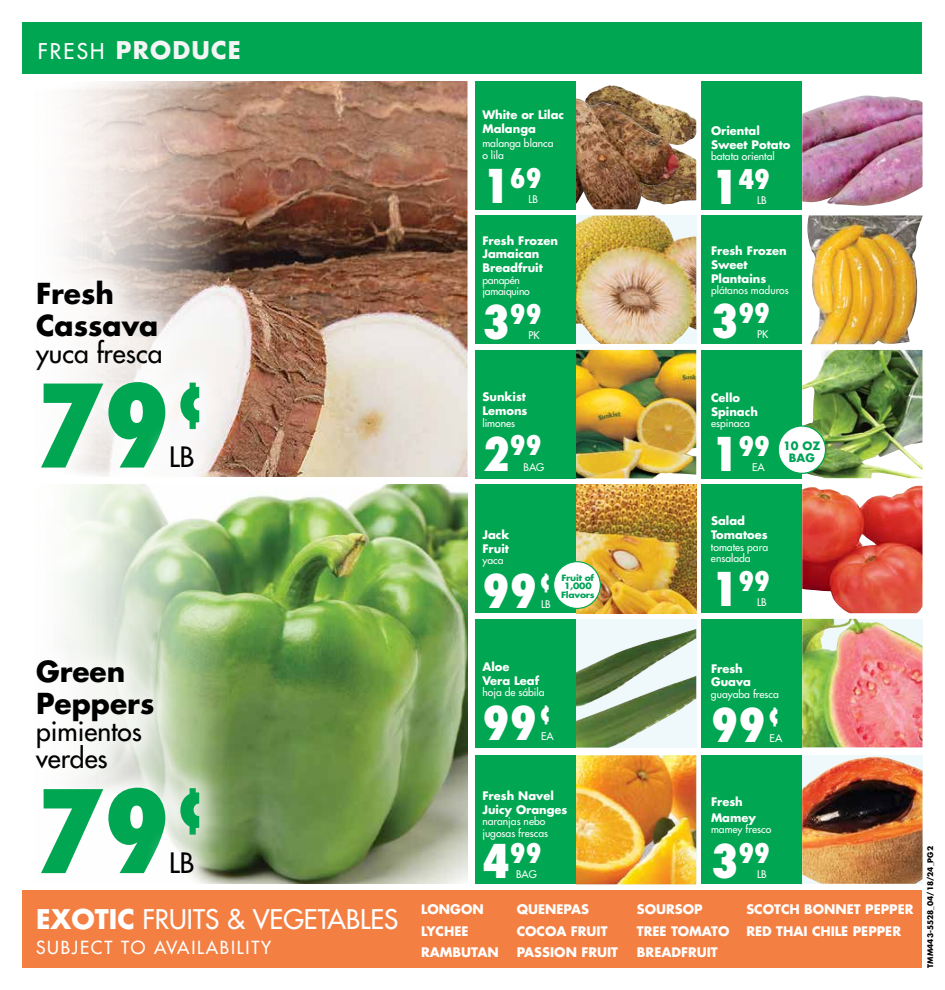
<style>
.page{position:relative;width:945px;height:990px;background:#fff}
.page>*{position:absolute;margin:0;border:0;box-sizing:border-box;transform-origin:0 0}
.t1{font:800 condensed 111.38px "Futura Std";color:#00a651}
.t2{font:800 condensed 45.25px "Futura Std";color:#fff}
.t3{font:700 28.12px/31.8px "Futura Std";color:#000}
.t4{font:500 27.38px "Futura Std";color:#000}
.t5{font:500 26.5px/27.1px "Futura Std";color:#000}
.t6{font:800 condensed 26.38px "Futura Std";color:#fff}
.t7{font:500 26.38px "Futura Std";color:#fff}
.t8{font:700 23.75px "Futura Std";letter-spacing:.05em;color:#f3f4f4}
.t9{font:500 17.62px "Futura Std";letter-spacing:.1em;color:#fff}
.t10{font:700 12.88px/21.2px "Futura Std";color:#fff}
.t11{font:700 11.5px/13.8px "Futura Std";color:#fff}
.t12{font:700 11.25px/11.2px "Futura Std";color:#00a258;text-align:center}
.t13{font:500 10.38px/11.5px "Futura Std";color:#fff}
.t14{font:500 10.38px/11.5px "Futura Std";letter-spacing:-.02em;color:#fff}
.t15{font:700 8.38px/8.4px "Futura Std";letter-spacing:-.025em;color:#00a258;text-align:center;scale:1.1 1}
.t16{font:700 7.5px "Futura Std";color:#000}
.s1{font-weight:500;font-size:21.12px;color:#fff}
.s2{font-weight:700}
.s3{font-size:45.25px}
</style>
<div class="page">
<div style="left:475px;top:81px;width:221px;height:128px;background:#00a651"></div>
<div style="left:22px;top:22px;width:900px;height:52px;background:#00a651"></div>
<div style="left:701px;top:81px;width:221px;height:128px;background:#00a651"></div>
<div style="left:475px;top:350px;width:221px;height:128px;background:#00a651"></div>
<div style="left:701px;top:350px;width:221px;height:128px;background:#00a651"></div>
<div style="left:475px;top:215px;width:221px;height:129px;background:#00a651"></div>
<div style="left:701px;top:215px;width:221px;height:129px;background:#00a651"></div>
<div style="left:475px;top:484px;width:221px;height:129px;background:#00a651"></div>
<div style="left:701px;top:484px;width:221px;height:129px;background:#00a651"></div>
<div style="left:475px;top:619px;width:221px;height:128px;background:#00a651"></div>
<div style="left:475px;top:755px;width:221px;height:129px;background:#00a651"></div>
<div style="left:701px;top:619px;width:221px;height:128px;background:#00a651"></div>
<div style="left:701px;top:755px;width:221px;height:129px;background:#00a651"></div>
<img style="left:64px;top:81px;width:404px;height:396px">
<img style="left:67px;top:484px;width:401px;height:400px">
<div style="left:576px;top:81px;width:120px;height:128px;background:#fff"></div>
<img style="left:586px;top:85px;width:110px;height:58px">
<img style="left:678px;top:143px;width:18px;height:59px">
<img style="left:576px;top:350px;width:120px;height:128px">
<img style="left:576px;top:215px;width:120px;height:129px">
<img style="left:576px;top:484px;width:120px;height:129px">
<div style="left:576px;top:619px;width:120px;height:129px;background:#eff8fa"></div>
<img style="left:576px;top:629px;width:120px;height:119px">
<img style="left:576px;top:755px;width:120px;height:129px">
<div style="left:802px;top:81px;width:120px;height:128px;background:#fff"></div>
<img style="left:802px;top:95px;width:120px;height:111px">
<img style="left:802px;top:350px;width:120px;height:128px">
<div style="left:802px;top:215px;width:120px;height:129px;background:#fff"></div>
<img style="left:807px;top:215px;width:115px;height:130px">
<img style="left:802px;top:486px;width:120px;height:127px">
<img style="left:802px;top:619px;width:120px;height:128px">
<img style="left:802px;top:757px;width:120px;height:127px">
<div style="left:10px;top:255px;width:177px;height:141px;background:#fff;opacity:.6"></div>
<div style="left:10px;top:634px;width:170px;height:161px;background:#fff;opacity:.6"></div>
<div style="left:15px;top:356px;width:211px;height:138px;background:#fff"></div>
<div style="left:15px;top:762px;width:211px;height:138px;background:#fff;opacity:.6"></div>
<div style="left:144px;top:826px;width:75px;height:74px;background:#fff;opacity:.6"></div>
<div style="left:778px;top:426px;width:48px;height:47px;background:#fff;border-radius:50%"></div>
<div style="left:778px;top:425px;width:48px;height:49px;border:1px solid #00a651;border-radius:50%"></div>
<img style="left:576px;top:98px;width:102px;height:111px">
<div style="left:554px;top:562px;width:46px;height:46px;background:#fff;border-radius:50%"></div>
<div style="left:553px;top:561px;width:48px;height:48px;border:1px solid #00a651;border-radius:50%"></div>
<div style="left:22px;top:890px;width:900px;height:78px;background:#f37f42"></div>
<h3 class="t8" style="left:38px;top:34px;width:205px"><span class="s1">FRESH</span> PRODUCE</h3>
<h3 class="t3" style="left:36px;top:278px;width:124px">Fresh<br>Cassava</h3>
<h3 class="t5" style="left:36px;top:340px;width:128px">yuca fresca</h3>
<h1 class="t1" style="left:36px;top:356px;width:175px">79<sup>¢</sup></h1>
<h3 class="t4" style="left:169px;top:440px;width:27px">LB</h3>
<h3 class="t3" style="left:36px;top:655px;width:120px">Green<br>Peppers</h3>
<h3 class="t5" style="left:36px;top:718px;width:108px">pimientos verdes</h3>
<h1 class="t1" style="left:36px;top:762px;width:175px">79<sup>¢</sup></h1>
<h3 class="t4" style="left:169px;top:846px;width:27px">LB</h3>
<h3 class="t7" style="left:36px;top:903px;width:364px"><span class="s2">EXOTIC</span> FRUITS &amp; VEGETABLES</h3>
<h3 class="t9" style="left:36px;top:936px;width:237px">SUBJECT TO AVAILABILITY</h3>
<p class="t11" style="left:482px;top:108px;width:83px">White or Lilac<br>Malanga</p>
<p class="t13" style="left:482px;top:138px;width:73px">malanga blanca o lila</p>
<p class="t11" style="left:711px;top:124px;width:81px">Oriental<br>Sweet Potato</p>
<p class="t13" style="left:711px;top:151px;width:65px">batata oriental</p>
<h3 class="t6" style="left:482px;top:161px;width:61px"><span class="s3">1</span>69</h3>
<p class="t13" style="left:529px;top:193px;width:11px">LB</p>
<h3 class="t6" style="left:711px;top:163px;width:61px"><span class="s3">1</span>49</h3>
<p class="t13" style="left:757px;top:195px;width:11px">LB</p>
<p class="t11" style="left:482px;top:233px;width:77px">Fresh Frozen<br>Jamaican<br>Breadfruit</p>
<p class="t14" style="left:482px;top:274px;width:49px">panapén jamaiquino</p>
<p class="t11" style="left:711px;top:244px;width:77px">Fresh Frozen<br>Sweet<br>Plantains</p>
<p class="t13" style="left:711px;top:285px;width:79px">plátanos maduros</p>
<h3 class="t6" style="left:482px;top:298px;width:61px"><span class="s3">3</span>99</h3>
<p class="t13" style="left:529px;top:330px;width:13px">PK</p>
<h3 class="t6" style="left:711px;top:297px;width:61px"><span class="s3">3</span>99</h3>
<p class="t13" style="left:757px;top:329px;width:13px">PK</p>
<p class="t11" style="left:482px;top:390px;width:47px">Sunkist<br>Lemons</p>
<p class="t13" style="left:482px;top:417px;width:34px">limones</p>
<p class="t11" style="left:711px;top:391px;width:48px">Cello<br>Spinach</p>
<p class="t13" style="left:711px;top:418px;width:40px">espinaca</p>
<h3 class="t6" style="left:482px;top:429px;width:61px"><span class="s3">2</span>99</h3>
<p class="t13" style="left:524px;top:461px;width:22px">BAG</p>
<h3 class="t6" style="left:711px;top:430px;width:61px"><span class="s3">1</span>99</h3>
<p class="t13" style="left:752px;top:462px;width:14px">EA</p>
<p class="t12" style="left:783px;top:440px;width:39px">10 OZ<br>BAG</p>
<p class="t11" style="left:482px;top:528px;width:28px">Jack<br>Fruit</p>
<p class="t13" style="left:482px;top:555px;width:23px">yaca</p>
<p class="t11" style="left:711px;top:514px;width:58px">Salad<br>Tomatoes</p>
<p class="t13" style="left:711px;top:541px;width:59px">tomates para ensalada</p>
<h2 class="t2" style="left:482px;top:563px;width:72px">99<sup>¢</sup></h2>
<p class="t13" style="left:541px;top:599px;width:11px">LB</p>
<p class="t15" style="left:561px;top:573px;width:32px">Fruit of<br>1,000<br>Flavors</p>
<h3 class="t6" style="left:711px;top:565px;width:61px"><span class="s3">1</span>99</h3>
<p class="t13" style="left:757px;top:597px;width:11px">LB</p>
<p class="t11" style="left:482px;top:660px;width:58px">Aloe<br>Vera Leaf</p>
<p class="t13" style="left:482px;top:687px;width:64px">hoja de sábila</p>
<p class="t11" style="left:711px;top:661px;width:42px">Fresh<br>Guava</p>
<p class="t13" style="left:711px;top:688px;width:69px">guayaba fresca</p>
<h2 class="t2" style="left:482px;top:695px;width:72px">99<sup>¢</sup></h2>
<p class="t13" style="left:541px;top:731px;width:14px">EA</p>
<h2 class="t2" style="left:711px;top:697px;width:72px">99<sup>¢</sup></h2>
<p class="t13" style="left:770px;top:732px;width:14px">EA</p>
<p class="t11" style="left:482px;top:789px;width:87px">Fresh Navel<br>Juicy Oranges</p>
<p class="t13" style="left:482px;top:816px;width:67px">naranjas nebo jugosas frescas</p>
<p class="t11" style="left:711px;top:793px;width:46px;line-height:16.4px">Fresh<br>Mamey</p>
<p class="t13" style="left:711px;top:824px;width:62px">mamey fresco</p>
<h3 class="t6" style="left:510px;top:837px;width:33px">99</h3>
<p class="t13" style="left:516px;top:869px;width:22px">BAG</p>
<h2 class="t2" style="left:482px;top:833px;width:29px">4</h2>
<h3 class="t6" style="left:711px;top:837px;width:61px"><span class="s3">3</span>99</h3>
<p class="t13" style="left:757px;top:869px;width:11px">LB</p>
<p class="t10" style="left:421px;top:899px;width:79px">LONGON<br>LYCHEE<br>RAMBUTAN</p>
<p class="t10" style="left:517px;top:899px;width:103px">QUENEPAS<br>COCOA FRUIT<br>PASSION FRUIT</p>
<p class="t10" style="left:637px;top:899px;width:94px">SOURSOP<br>TREE TOMATO<br>BREADFRUIT</p>
<p class="t10" style="left:746px;top:899px;width:169px">SCOTCH BONNET PEPPER<br>RED THAI CHILE PEPPER</p>
<p class="t16" style="left:925px;top:968px;width:123px;rotate:-90deg">TMM443-5528_04/18/24_PG2</p>
</div>
